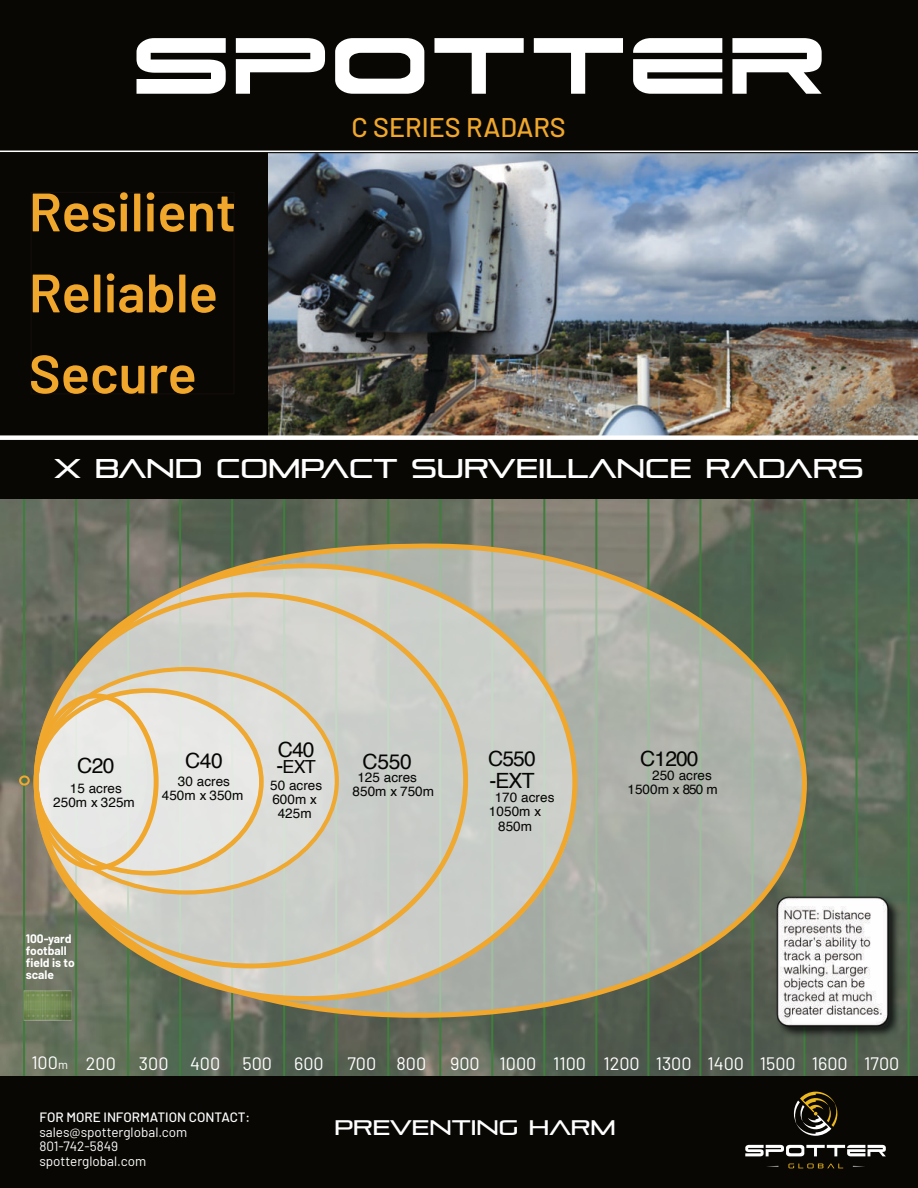
<style>
.page{position:relative;width:918px;height:1188px;background:#fff}
.page>*{position:absolute;margin:0;border:0;box-sizing:border-box;transform-origin:0 0}
.t1{font:600 54px/81px "Barlow";color:#f0a72c}
.t2{font:27px "Pirulen Rg";color:#fff}
.t3{font:500 27px "Barlow";color:#f0a72c}
.t4{font:21px/22.5px "Helvetica";letter-spacing:-.04em;color:#050504}
.t5{font:21px "Pirulen Rg";color:#fff}
.t6{font:18px "Barlow";color:#fff}
.t7{font:18px "Helvetica";color:#050504}
.t8{font:13.5px/14px "Helvetica";letter-spacing:.005em;color:#050504;text-align:center}
.t9{font:13.5px/14.4px "Barlow";color:#fff}
.t10{font:500 13.5px "Barlow";color:#fff}
.t11{font:700 12px/12px "Barlow";color:#fff}
.s1{font-size:21px}
.s2{font-size:12px}
</style>
<div class="page">
<img style="left:0;top:499px;width:918px;height:577px">
<img style="left:268px;top:153px;width:650px;height:282px">
<div style="left:0;top:137px;width:268px;height:303px;background:#080704"></div>
<div style="left:0;top:0;width:918px;height:153px;background:#080704"></div>
<svg style="left:137px;top:38px;width:685px;height:56px"></svg>
<hr style="left:908px;top:482px;width:2px;height:596px;background:#3e803c">
<hr style="left:855px;top:482px;width:2px;height:596px;background:#3e803c">
<hr style="left:803px;top:482px;width:2px;height:597px;background:#3e803c">
<hr style="left:751px;top:482px;width:2px;height:597px;background:#3e803c">
<hr style="left:699px;top:482px;width:2px;height:597px;background:#3f7f3c">
<hr style="left:647px;top:482px;width:2px;height:597px;background:#3f7f3c">
<hr style="left:595px;top:482px;width:2px;height:597px;background:#3f7f3c">
<hr style="left:543px;top:482px;width:2px;height:597px;background:#3f7f3c">
<hr style="left:491px;top:482px;width:2px;height:597px;background:#3f7f3c">
<hr style="left:439px;top:482px;width:2px;height:597px;background:#3f7f3c">
<hr style="left:387px;top:482px;width:2px;height:597px;background:#3f7f3c">
<hr style="left:335px;top:482px;width:2px;height:596px;background:#3f7f3c">
<hr style="left:283px;top:482px;width:2px;height:596px;background:#3f7f3c">
<hr style="left:231px;top:482px;width:2px;height:596px;background:#3f7f3c">
<hr style="left:179px;top:482px;width:2px;height:596px;background:#3f7f3c">
<hr style="left:127px;top:482px;width:2px;height:596px;background:#3f7f3c">
<hr style="left:75px;top:482px;width:2px;height:596px;background:#3f7f3c">
<hr style="left:23px;top:482px;width:2px;height:596px;background:#3f7f3c">
<svg style="left:31px;top:541px;width:778px;height:486px;background:#9d9f8e"></svg>
<svg style="left:31px;top:590px;width:440px;height:381px;background:#ccc8b9"></svg>
<div style="left:34px;top:688px;width:230px;height:188px;border:5px solid #efa830;border-radius:50%"></div>
<div style="left:34px;top:693px;width:125px;height:177px;border:5px solid #f0a72c;border-radius:50%"></div>
<div style="left:19px;top:775px;width:11px;height:11px;border:2px solid #efa830;border-radius:50%"></div>
<img style="left:24px;top:991px;width:48px;height:29px">
<div style="left:0;top:1076px;width:918px;height:112px;background:#080704"></div>
<svg style="left:745px;top:1145px;width:141px;height:11px"></svg>
<svg style="left:853px;top:1166px;width:12px;height:1px"></svg>
<svg style="left:788px;top:1164px;width:55px;height:4px"></svg>
<svg style="left:794px;top:1092px;width:43px;height:44px"></svg>
<div style="left:0;top:437px;width:918px;height:62px;background:#080704"></div>
<img style="left:774px;top:895px;width:128px;height:144px">
<hr style="left:0;top:151px;width:918px;height:1px;background:#fff">
<div style="left:0;top:435px;width:918px;height:5px;background:#fff"></div>
<h1 class="t1" style="left:29px;top:169px;width:209px">Resilient<br>Reliable<br>Secure</h1>
<h2 class="t3" style="left:351px;top:110px;width:216px">C SERIES RADARS</h2>
<h2 class="t2" style="left:54px;top:458px;width:811px">X BAND COMPACT SURVEILLANCE RADARS</h2>
<h3 class="t4" style="left:77px;top:756px;width:39px">C20</h3>
<p class="t8" style="left:53px;top:782px;width:83px">15 acres<br>250m x 325m</p>
<h3 class="t4" style="left:185px;top:751px;width:39px">C40</h3>
<p class="t8" style="left:162px;top:775px;width:83px">30 acres<br>450m x 350m</p>
<h3 class="t4" style="left:278px;top:739px;width:38px">C40</h3>
<h3 class="t7" style="left:277px;top:760px;width:41px"><span class="s1">-</span>EXT</h3>
<p class="t8" style="left:270px;top:779px;width:54px">50 acres<br>600m x<br>425m</p>
<h3 class="t4" style="left:363px;top:752px;width:51px">C550</h3>
<p class="t8" style="left:352px;top:771px;width:83px;text-align:left;text-indent:5px">125 acres<br>850m x 750m</p>
<p class="t11" style="left:26px;top:933px;width:50px">100-yard football field is to scale</p>
<h3 class="t4" style="left:488px;top:748px;width:49px">C550 -EXT</h3>
<p class="t8" style="left:495px;top:792px;width:61px">170 acres</p>
<p class="t8" style="left:489px;top:806px;width:54px">1050m x</p>
<p class="t8" style="left:498px;top:820px;width:36px">850m</p>
<h3 class="t4" style="left:640px;top:748px;width:60px">C1200</h3>
<p class="t8" style="left:627px;top:769px;width:92px;text-align:left;text-indent:25px">250 acres<br>1500m x 850 m</p>
<h3 class="t6" style="left:31px;top:1052px;width:86px">100<span class="s2">m</span> 200</h3>
<h3 class="t6" style="left:139px;top:1052px;width:186px">300 400 500 600</h3>
<h3 class="t6" style="left:347px;top:1052px;width:80px">700 800</h3>
<h3 class="t6" style="left:450px;top:1052px;width:451px">900 1000 1100 1200 1300 1400 1500 1600 1700</h3>
<p class="t10" style="left:39px;top:1109px;width:212px">FOR MORE INFORMATION CONTACT:</p>
<p class="t9" style="left:39px;top:1124px;width:149px">sales@spotterglobal.com<br>801-742-5849 spotterglobal.com</p>
<h3 class="t5" style="left:335px;top:1119px;width:283px">PREVENTING HARM</h3>
</div>
